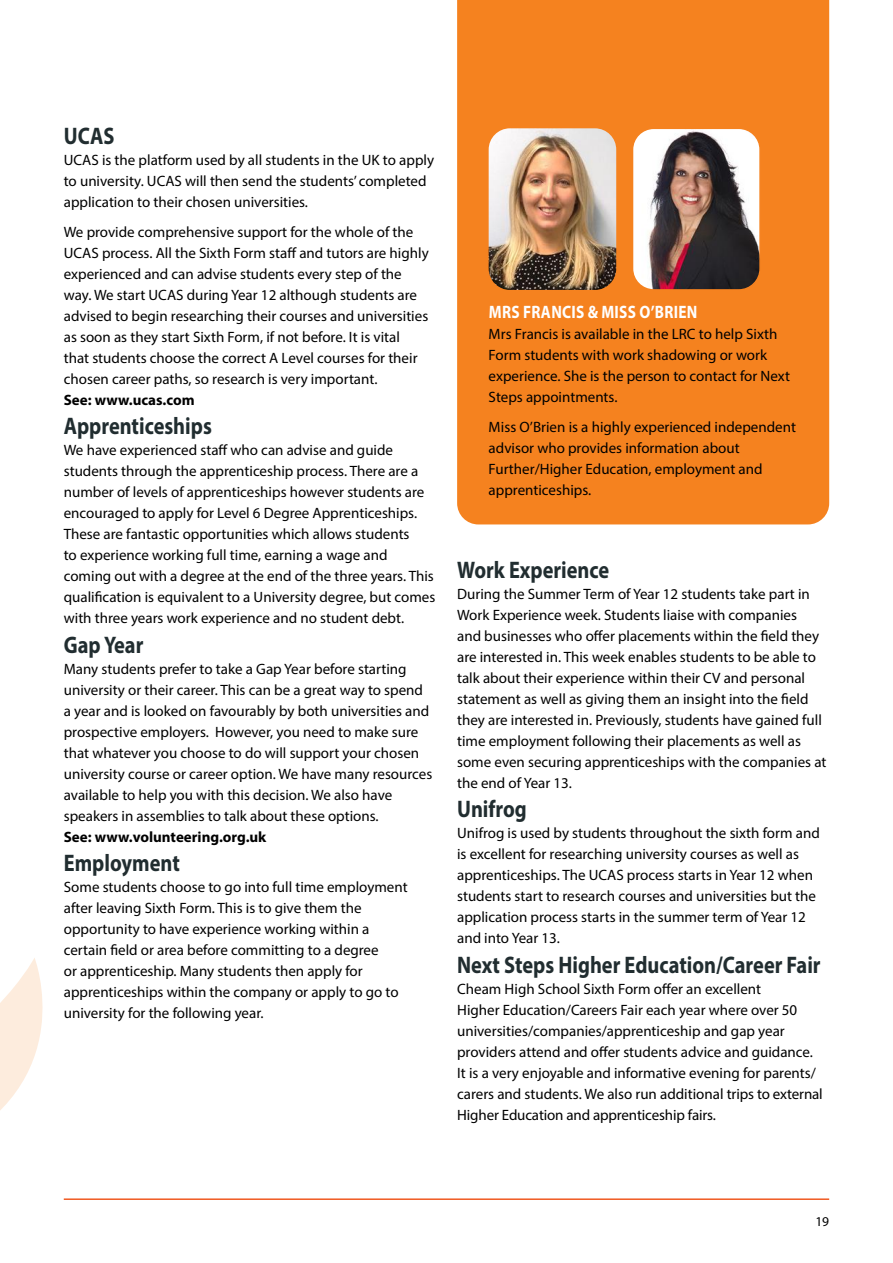
<style>
.page{position:relative;width:893px;height:1263px;background:#fff}
.page>*{position:absolute;margin:0;border:0;box-sizing:border-box;transform-origin:0 0}
.t1{font:700 24px "Myriad Pro";color:#212d30;scale:.85 1}
.t2{font:700 18px "Myriad Pro";letter-spacing:.02em;color:#fff;scale:.85 1}
.t3{font:15px/21px "Myriad Pro";color:#000}
.t4{font:700 15px "Myriad Pro";color:#000}
.t5{font:13.5px "Myriad Pro";color:#000}
</style>
<div class="page">
<svg style="left:0;top:958px;width:64px;height:242px"></svg>
<div style="left:457px;top:0;width:372px;height:524px;background:#f5821f"></div>
<img style="left:489px;top:128px;width:127px;height:162px">
<img style="left:632px;top:128px;width:128px;height:162px">
<div style="left:632px;top:128px;width:129px;height:163px;border:2px solid #f5821f;border-radius:21px"></div>
<hr style="left:64px;top:1198px;width:765px;height:2px;background:#f05a22">
<h1 class="t1" style="left:64px;top:120px;width:61px">UCAS</h1>
<p class="t3" style="left:64px;top:149px;width:372px">UCAS is the platform used by all students in the UK to apply to university. UCAS will then send the students’ completed application to their chosen universities.</p>
<p class="t3" style="left:64px;top:221px;width:366px">We provide comprehensive support for the whole of the UCAS process. All the Sixth Form staff and tutors are highly experienced and can advise students every step of the way. We start UCAS during Year 12 although students are advised to begin researching their courses and universities as soon as they start Sixth Form, if not before. It is vital that students choose the correct A Level courses for their chosen career paths, so research is very important.</p>
<p class="t4" style="left:64px;top:390px;width:132px">See: www.ucas.com</p>
<h1 class="t1" style="left:64px;top:410px;width:176px">Apprenticeships</h1>
<p class="t3" style="left:64px;top:439px;width:373px">We have experienced staff who can advise and guide students through the apprenticeship process. There are a number of levels of apprenticeships however students are encouraged to apply for Level 6 Degree Apprenticeships.<br>These are fantastic opportunities which allows students<br>to experience working full time, earning a wage and coming out with a degree at the end of the three years. This qualification is equivalent to a University degree, but comes with three years work experience and no student debt.</p>
<h1 class="t1" style="left:64px;top:629px;width:95px">Gap Year</h1>
<p class="t3" style="left:64px;top:658px;width:370px">Many students prefer to take a Gap Year before starting university or their career. This can be a great way to spend a year and is looked on favourably by both universities and prospective employers. However, you need to make sure that whatever you choose to do will support your chosen university course or career option. We have many resources available to help you with this decision. We also have speakers in assemblies to talk about these options.</p>
<p class="t4" style="left:64px;top:827px;width:204px">See: www.volunteering.org.uk</p>
<h1 class="t1" style="left:64px;top:847px;width:138px">Employment</h1>
<p class="t3" style="left:64px;top:876px;width:345px">Some students choose to go into full time employment after leaving Sixth Form. This is to give them the opportunity to have experience working within a certain field or area before committing to a degree<br>or apprenticeship. Many students then apply for apprenticeships within the company or apply to go to university for the following year.</p>
<p class="t2" style="left:489px;top:300px;width:247px">MRS FRANCIS &amp; MISS O’BRIEN</p>
<p class="t3" style="left:489px;top:323px;width:303px">Mrs Francis is available in the LRC to help Sixth Form students with work shadowing or work experience. She is the person to contact for Next Steps appointments.</p>
<p class="t3" style="left:489px;top:416px;width:309px">Miss O’Brien is a highly experienced independent advisor who provides information about Further/Higher Education, employment and apprenticeships.</p>
<h1 class="t1" style="left:457px;top:554px;width:181px">Work Experience</h1>
<p class="t3" style="left:457px;top:583px;width:371px">During the Summer Term of Year 12 students take part in Work Experience week. Students liaise with companies<br>and businesses who offer placements within the field they are interested in. This week enables students to be able to talk about their experience within their CV and personal statement as well as giving them an insight into the field they are interested in. Previously, students have gained full time employment following their placements as well as some even securing apprenticeships with the companies at the end of Year 13.</p>
<h1 class="t1" style="left:457px;top:794px;width:84px">Unifrog</h1>
<p class="t3" style="left:457px;top:822px;width:364px">Unifrog is used by students throughout the sixth form and is excellent for researching university courses as well as apprenticeships. The UCAS process starts in Year 12 when students start to research courses and universities but the application process starts in the summer term of Year 12 and into Year 13.</p>
<h1 class="t1" style="left:457px;top:949px;width:429px">Next Steps Higher Education/Career Fair</h1>
<p class="t3" style="left:457px;top:978px;width:367px">Cheam High School Sixth Form offer an excellent<br>Higher Education/Careers Fair each year where over 50 universities/companies/apprenticeship and gap year providers attend and offer students advice and guidance.<br>It is a very enjoyable and informative evening for parents/ carers and students. We also run additional trips to external Higher Education and apprenticeship fairs.</p>
<p class="t5" style="left:815px;top:1213px;width:15px">19</p>
</div>
